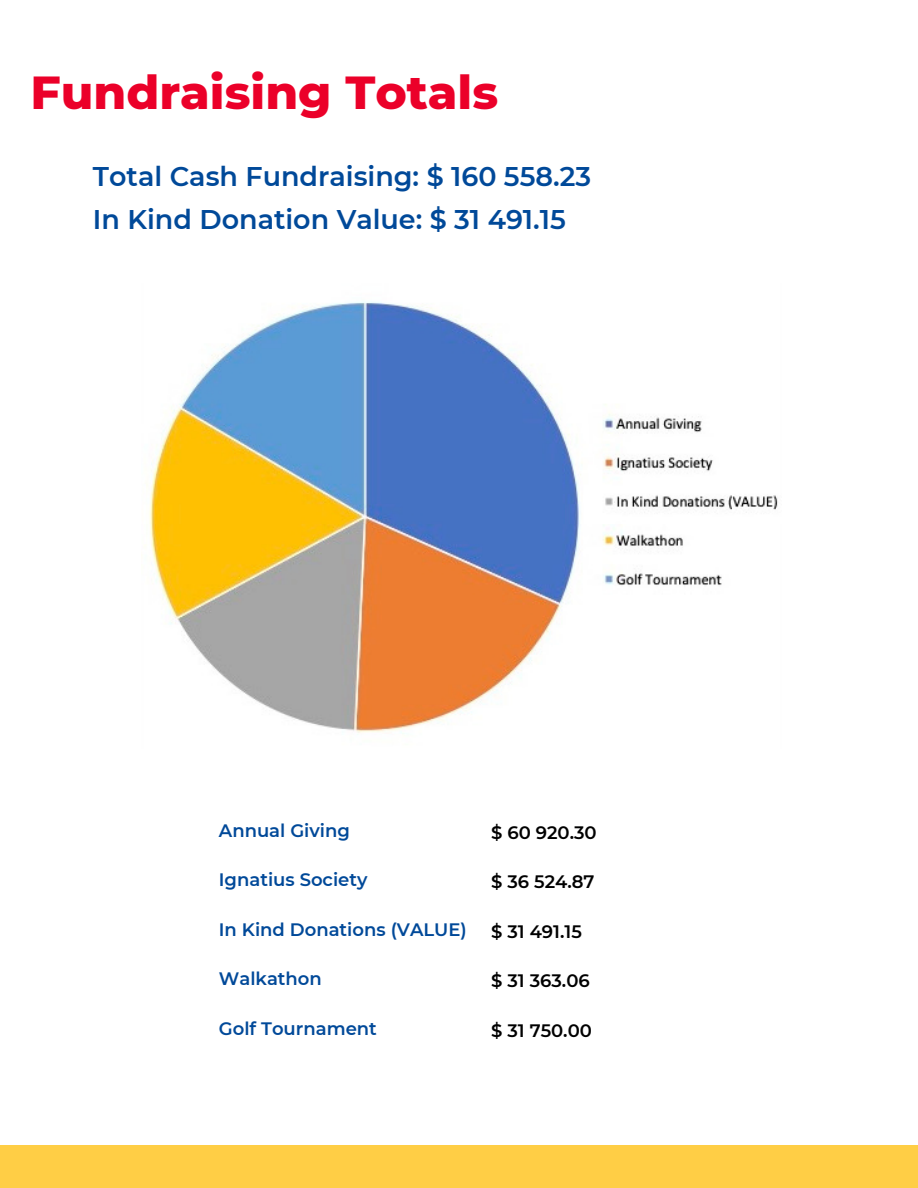
<style>
.page{position:relative;width:918px;height:1188px;background:#fff}
.page>*{position:absolute;margin:0;border:0;box-sizing:border-box;transform-origin:0 0}
.t1{font:800 47.25px "Montserrat";color:#eb0029}
.t2{font:600 27px "Montserrat";color:#004999}
.t3{font:600 18px "Montserrat";color:#004999}
.t4{font:600 18px "Montserrat";color:#000}
</style>
<div class="page">
<div style="left:0;top:1146px;width:918px;height:42px;background:#ffce45"></div>
<img style="left:147px;top:301px;width:631px;height:434px">
<p class="t1" style="left:30px;top:63px;width:469px">Fundraising Totals</p>
<p class="t2" style="left:93px;top:160px;width:500px">Total Cash Fundraising: $ 160 558.23</p>
<p class="t2" style="left:93px;top:203px;width:474px">In Kind Donation Value: $ 31 491.15</p>
<p class="t3" style="left:219px;top:819px;width:133px">Annual Giving</p>
<p class="t3" style="left:219px;top:869px;width:150px">Ignatius Society</p>
<p class="t3" style="left:219px;top:918px;width:249px">In Kind Donations (VALUE)</p>
<p class="t3" style="left:219px;top:968px;width:104px">Walkathon</p>
<p class="t3" style="left:219px;top:1017px;width:159px">Golf Tournament</p>
<p class="t4" style="left:491px;top:821px;width:107px">$ 60 920.30</p>
<p class="t4" style="left:491px;top:871px;width:105px">$ 36 524.87</p>
<p class="t4" style="left:491px;top:920px;width:92px">$ 31 491.15</p>
<p class="t4" style="left:491px;top:970px;width:100px">$ 31 363.06</p>
<p class="t4" style="left:491px;top:1019px;width:102px">$ 31 750.00</p>
</div>
